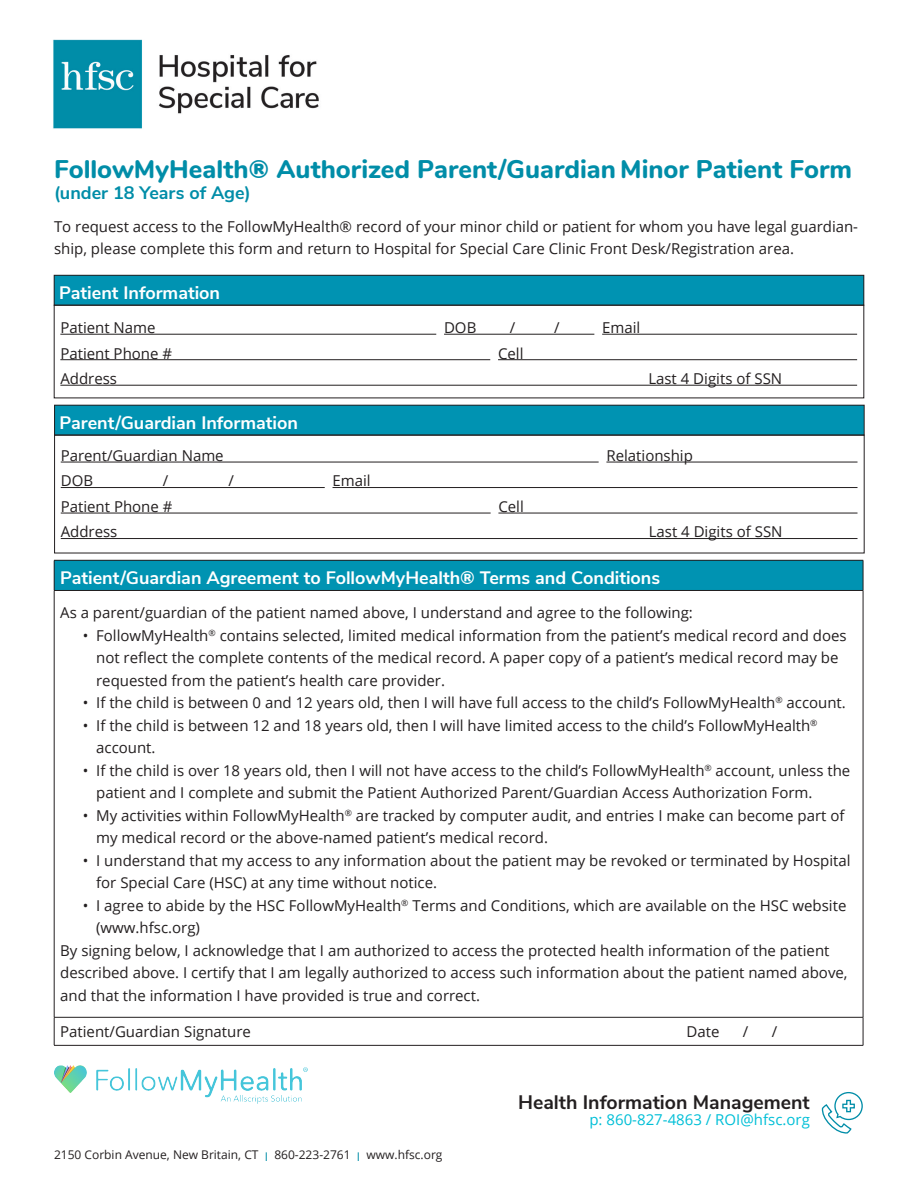
<style>
.page{position:relative;width:918px;height:1188px;background:#fff}
.page>*{position:absolute;margin:0;border:0;box-sizing:border-box;transform-origin:0 0}
.t1{font:800 25.5px "Nunito";color:#008da8}
.t2{font:700 19.5px "Nunito Sans";color:#231f20}
.Header_Blue_Box{font:700 18px "Nunito Sans";color:#fff}
.t3{font:700 18px "Nunito Sans";color:#008da8}
.t4{font:15px/22.5px "Open Sans";color:#231f20}
.t5{font:15px "Open Sans";color:#00bfd7}
.t6{font:12px "Open Sans";color:#231f20}
.s1{color:#008da8}
</style>
<div class="page">
<div style="left:54px;top:560px;width:809px;height:30px;background:#0093b2"></div>
<hr style="left:54px;top:560px;width:809px;height:1px;background:#231f20">
<hr style="left:54px;top:560px;width:1px;height:30px;background:#231f20">
<hr style="left:863px;top:560px;width:1px;height:30px;background:#231f20">
<hr style="left:54px;top:590px;width:809px;height:1px;background:#231f20">
<hr style="left:54px;top:591px;width:1px;height:426px;background:#231f20">
<hr style="left:863px;top:591px;width:1px;height:426px;background:#231f20">
<hr style="left:54px;top:1017px;width:809px;height:1px;background:#231f20">
<svg style="left:54px;top:1017px;width:1px;height:28px"></svg>
<svg style="left:863px;top:1017px;width:1px;height:28px"></svg>
<hr style="left:54px;top:1045px;width:809px;height:1px;background:#231f20">
<div style="left:54px;top:275px;width:810px;height:30px;background:#0093b2"></div>
<div style="left:54px;top:275px;width:810px;height:30px;border:1px solid #231f20"></div>
<div style="left:55px;top:405px;width:809px;height:30px;background:#0093b2"></div>
<div style="left:54px;top:405px;width:810px;height:30px;border:1px solid #231f20"></div>
<svg style="left:54px;top:305px;width:810px;height:93px"></svg>
<svg style="left:54px;top:435px;width:811px;height:118px"></svg>
<img style="left:54px;top:1066px;width:254px;height:38px">
<svg style="left:821px;top:1092px;width:42px;height:42px"></svg>
<img style="left:53px;top:39px;width:266px;height:90px">
<p class="t1" style="left:54px;top:150px;width:800px">FollowMyHealth® Authorized Parent/Guardian Minor Patient Form</p>
<p class="t3" style="left:54px;top:180px;width:198px">(under 18 Years of Age)</p>
<p class="t4" style="left:54px;top:215px;width:806px">To request access to the FollowMyHealth® record of your minor child or patient for whom you have legal guardian&shy;ship, please complete this form and return to Hospital for Special Care Clinic Front Desk/Registration area.</p>
<p class="Header_Blue_Box" style="left:59px;top:280px;width:162px">Patient Information</p>
<p class="t4" style="left:60px;top:316px;width:97px">Patient Name</p>
<p class="t4" style="left:444px;top:316px;width:34px">DOB</p>
<p class="t4" style="left:510px;top:316px;width:7px">/</p>
<p class="t4" style="left:554px;top:316px;width:7px">/</p>
<p class="t4" style="left:602px;top:316px;width:40px">Email</p>
<p class="t4" style="left:60px;top:342px;width:113px">Patient Phone #</p>
<p class="t4" style="left:498px;top:342px;width:27px">Cell</p>
<p class="t4" style="left:60px;top:367px;width:58px">Address</p>
<p class="t4" style="left:648px;top:367px;width:135px">Last 4 Digits of SSN</p>
<p class="Header_Blue_Box" style="left:60px;top:410px;width:240px">Parent/Guardian Information</p>
<p class="t4" style="left:61px;top:444px;width:164px">Parent/Guardian Name</p>
<p class="t4" style="left:606px;top:444px;width:88px">Relationship</p>
<p class="t4" style="left:61px;top:469px;width:34px">DOB</p>
<p class="t4" style="left:163px;top:469px;width:7px">/</p>
<p class="t4" style="left:228px;top:469px;width:7px">/</p>
<p class="t4" style="left:333px;top:469px;width:40px">Email</p>
<p class="t4" style="left:61px;top:495px;width:113px">Patient Phone #</p>
<p class="t4" style="left:498px;top:495px;width:27px">Cell</p>
<p class="t4" style="left:61px;top:520px;width:58px">Address</p>
<p class="t4" style="left:649px;top:520px;width:135px">Last 4 Digits of SSN</p>
<p class="Header_Blue_Box" style="left:60px;top:565px;width:602px">Patient/Guardian Agreement to FollowMyHealth® Terms and Conditions</p>
<p class="t4" style="left:60px;top:601px;width:634px">As a parent/guardian of the patient named above, I understand and agree to the following:</p>
<p class="t4" style="left:96px;top:624px;width:752px;text-indent:-14px">• FollowMyHealth<sup>®</sup> contains selected, limited medical information from the patient’s medical record and does not reflect the complete contents of the medical record. A paper copy of a patient’s medical record may be requested from the patient’s health care provider.</p>
<p class="t4" style="left:83px;top:691px;width:765px">• If the child is between 0 and 12 years old, then I will have full access to the child’s FollowMyHealth<sup>®</sup> account.</p>
<p class="t4" style="left:96px;top:714px;width:723px;text-indent:-14px">• If the child is between 12 and 18 years old, then I will have limited access to the child’s FollowMyHealth<sup>® </sup>account.</p>
<p class="t4" style="left:96px;top:759px;width:756px;text-indent:-14px">• If the child is over 18 years old, then I will not have access to the child’s FollowMyHealth<sup>®</sup> account, unless the patient and I complete and submit the Patient Authorized Parent/Guardian Access Authorization Form.</p>
<p class="t4" style="left:96px;top:804px;width:750px;text-indent:-14px">• My activities within FollowMyHealth<sup>®</sup> are tracked by computer audit, and entries I make can become part of my medical record or the above-named patient’s medical record.</p>
<p class="t4" style="left:96px;top:849px;width:756px;text-indent:-14px">• I understand that my access to any information about the patient may be revoked or terminated by Hospital for Special Care (HSC) at any time without notice.</p>
<p class="t4" style="left:96px;top:894px;width:752px;text-indent:-14px">• I agree to abide by the HSC FollowMyHealth<sup>®</sup> Terms and Conditions, which are available on the HSC website (www.hfsc.org)</p>
<p class="t4" style="left:60px;top:939px;width:789px">By signing below, I acknowledge that I am authorized to access the protected health information of the patient described above. I certify that I am legally authorized to access such information about the patient named above, and that the information I have provided is true and correct.</p>
<p class="t4" style="left:60px;top:1020px;width:192px">Patient/Guardian Signature</p>
<p class="t4" style="left:687px;top:1020px;width:34px">Date</p>
<p class="t4" style="left:743px;top:1020px;width:7px">/</p>
<p class="t4" style="left:772px;top:1020px;width:7px">/</p>
<p class="t6" style="left:54px;top:1147px;width:390px">2150 Corbin Avenue, New Britain, CT <span class="s1">I</span> 860-223-2761 <span class="s1">I</span> www.hfsc.org</p>
<p class="t2" style="left:518px;top:1087px;width:293px">Health Information Management</p>
<p class="t5" style="left:589px;top:1109px;width:222px">p: 860-827-4863 / ROI@hfsc.org</p>
</div>
